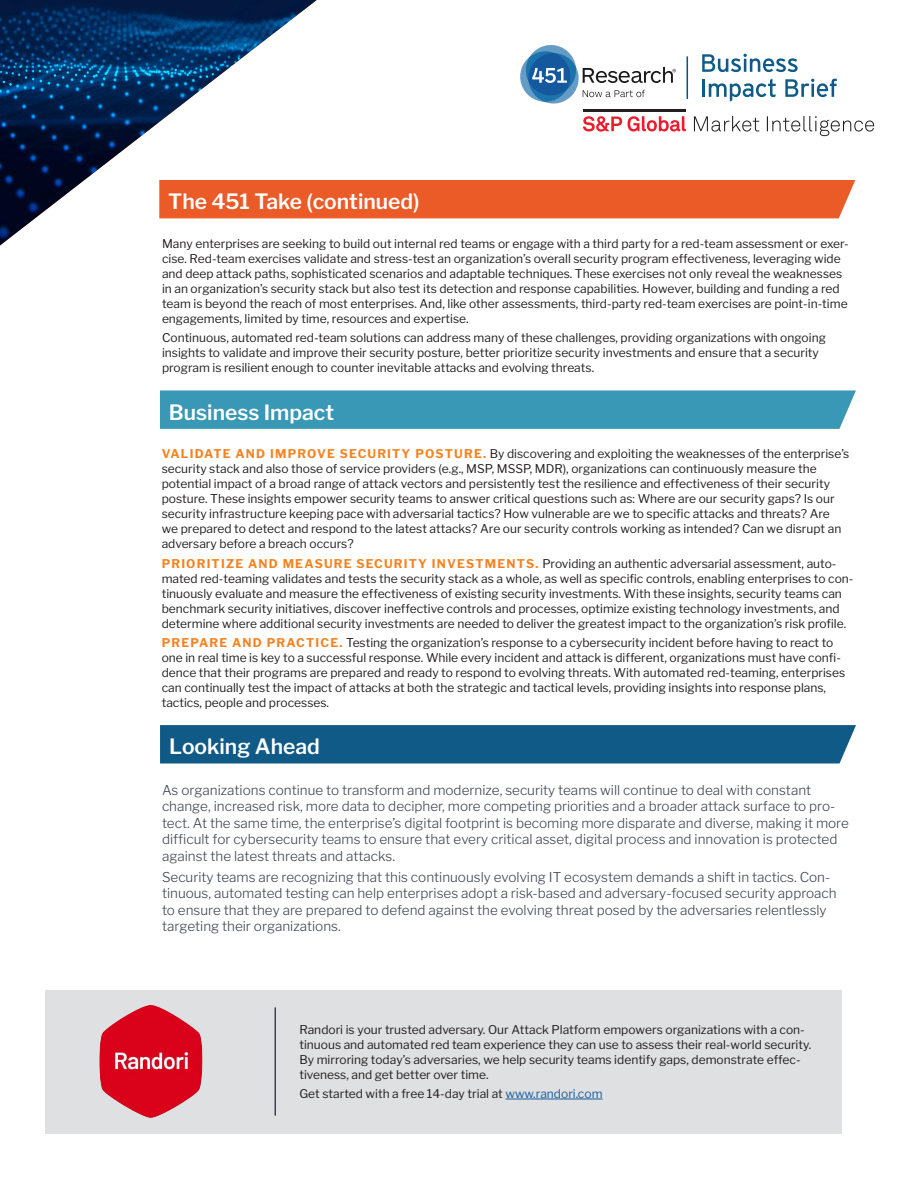
<style>
.page{position:relative;width:918px;height:1188px;background:#fff}
.page>*{position:absolute;margin:0;border:0;box-sizing:border-box;transform-origin:0 0}
.BIB_Callout_Section{font:600 21px "Libre Franklin";color:#fff}
.Looking_Ahead_Body{font:300 13.5px/16.5px "Libre Franklin";color:#3e444f}
.BIB_Body{font:12px/15px "Libre Franklin";color:#231f20}
.s1{font-weight:700;color:#f58220}
.s2{color:#175d9e}
</style>
<div class="page">
<img style="left:0;top:0;width:334px;height:246px">
<svg style="left:702px;top:54px;width:96px;height:18px"></svg>
<hr style="left:702px;top:79px;width:3px;height:18px;background:#0f5a86">
<svg style="left:709px;top:79px;width:67px;height:23px"></svg>
<svg style="left:785px;top:79px;width:52px;height:18px"></svg>
<hr style="left:687px;top:56px;width:1px;height:43px;background:#00577d">
<svg style="left:583px;top:116px;width:103px;height:16px"></svg>
<hr style="left:583px;top:109px;width:103px;height:3px;background:#231f20">
<svg style="left:694px;top:116px;width:180px;height:20px"></svg>
<svg style="left:520px;top:45px;width:156px;height:59px"></svg>
<div style="left:159px;top:180px;width:696px;height:38px;background:#eb5b28"></div>
<div style="left:45px;top:990px;width:797px;height:144px;background:#dfe0e1"></div>
<hr style="left:505px;top:1099px;width:98px;height:1px;background:#175d9e">
<div style="left:160px;top:725px;width:696px;height:39px;background:#0f5a86"></div>
<hr style="left:274px;top:1007px;width:2px;height:109px;background:#3e444f">
<div style="left:160px;top:390px;width:696px;height:39px;background:#3998b5"></div>
<img style="left:99px;top:1005px;width:104px;height:113px">
<p class="BIB_Callout_Section" style="left:168px;top:189px;width:253px">The 451 Take (continued)</p>
<p class="BIB_Body" style="left:162px;top:236px;width:688px">Many enterprises are seeking to build out internal red teams or engage with a third party for a red-team assessment or exer&shy;cise. Red-team exercises validate and stress-test an organization’s overall security program effectiveness, leveraging wide and deep attack paths, sophisticated scenarios and adaptable techniques. These exercises not only reveal the weaknesses in an organization’s security stack but also test its detection and response capabilities. However, building and funding a red team is beyond the reach of most enterprises. And, like other assessments, third-party red-team exercises are point-in-time engagements, limited by time, resources and expertise.</p>
<p class="BIB_Body" style="left:162px;top:331px;width:665px">Continuous, automated red-team solutions can address many of these challenges, providing organizations with ongoing insights to validate and improve their security posture, better prioritize security investments and ensure that a security program is resilient enough to counter inevitable attacks and evolving threats.</p>
<p class="BIB_Callout_Section" style="left:169px;top:400px;width:167px">Business Impact</p>
<p class="BIB_Body" style="left:162px;top:447px;width:689px"><span class="s1">VALIDATE AND IMPROVE SECURITY POSTURE.</span> By discovering and exploiting the weaknesses of the enterprise’s security stack and also those of service providers (e.g., MSP, MSSP, MDR), organizations can continuously measure the potential impact of a broad range of attack vectors and persistently test the resilience and effectiveness of their security posture. These insights empower security teams to answer critical questions such as: Where are our security gaps? Is our security infrastructure keeping pace with adversarial tactics? How vulnerable are we to specific attacks and threats? Are<br>we prepared to detect and respond to the latest attacks? Are our security controls working as intended? Can we disrupt an adversary before a breach occurs?</p>
<p class="BIB_Body" style="left:162px;top:556px;width:693px"><span class="s1">PRIORITIZE AND MEASURE SECURITY INVESTMENTS.</span> Providing an authentic adversarial assessment, auto&shy;mated red-teaming validates and tests the security stack as a whole, as well as specific controls, enabling enterprises to con&shy;tinuously evaluate and measure the effectiveness of existing security investments. With these insights, security teams can benchmark security initiatives, discover ineffective controls and processes, optimize existing technology investments, and determine where additional security investments are needed to deliver the greatest impact to the organization’s risk profile.</p>
<p class="BIB_Body" style="left:162px;top:636px;width:685px"><span class="s1">PREPARE AND PRACTICE.</span> Testing the organization’s response to a cybersecurity incident before having to react to one in real time is key to a successful response. While every incident and attack is different, organizations must have confi&shy;dence that their programs are prepared and ready to respond to evolving threats. With automated red-teaming, enterprises can continually test the impact of attacks at both the strategic and tactical levels, providing insights into response plans, tactics, people and processes.</p>
<p class="BIB_Callout_Section" style="left:169px;top:734px;width:152px">Looking Ahead</p>
<p class="Looking_Ahead_Body" style="left:162px;top:781px;width:688px">As organizations continue to transform and modernize, security teams will continue to deal with constant change, increased risk, more data to decipher, more competing priorities and a broader attack surface to pro&shy;tect. At the same time, the enterprise’s digital footprint is becoming more disparate and diverse, making it more difficult for cybersecurity teams to ensure that every critical asset, digital process and innovation is protected against the latest threats and attacks.</p>
<p class="Looking_Ahead_Body" style="left:162px;top:868px;width:676px">Security teams are recognizing that this continuously evolving IT ecosystem demands a shift in tactics. Con&shy;tinuous, automated testing can help enterprises adopt a risk-based and adversary-focused security approach to ensure that they are prepared to defend against the evolving threat posed by the adversaries relentlessly targeting their organizations.</p>
<p class="BIB_Body" style="left:299px;top:1022px;width:513px">Randori is your trusted adversary. Our Attack Platform empowers organizations with a con&shy;tinuous and automated red team experience they can use to assess their real-world security.<br>By mirroring today’s adversaries, we help security teams identify gaps, demonstrate effec&shy;tiveness, and get better over time.</p>
<p class="BIB_Body" style="left:299px;top:1086px;width:305px">Get started with a free 14-day trial at <span class="s2">www.randori.com</span></p>
</div>
